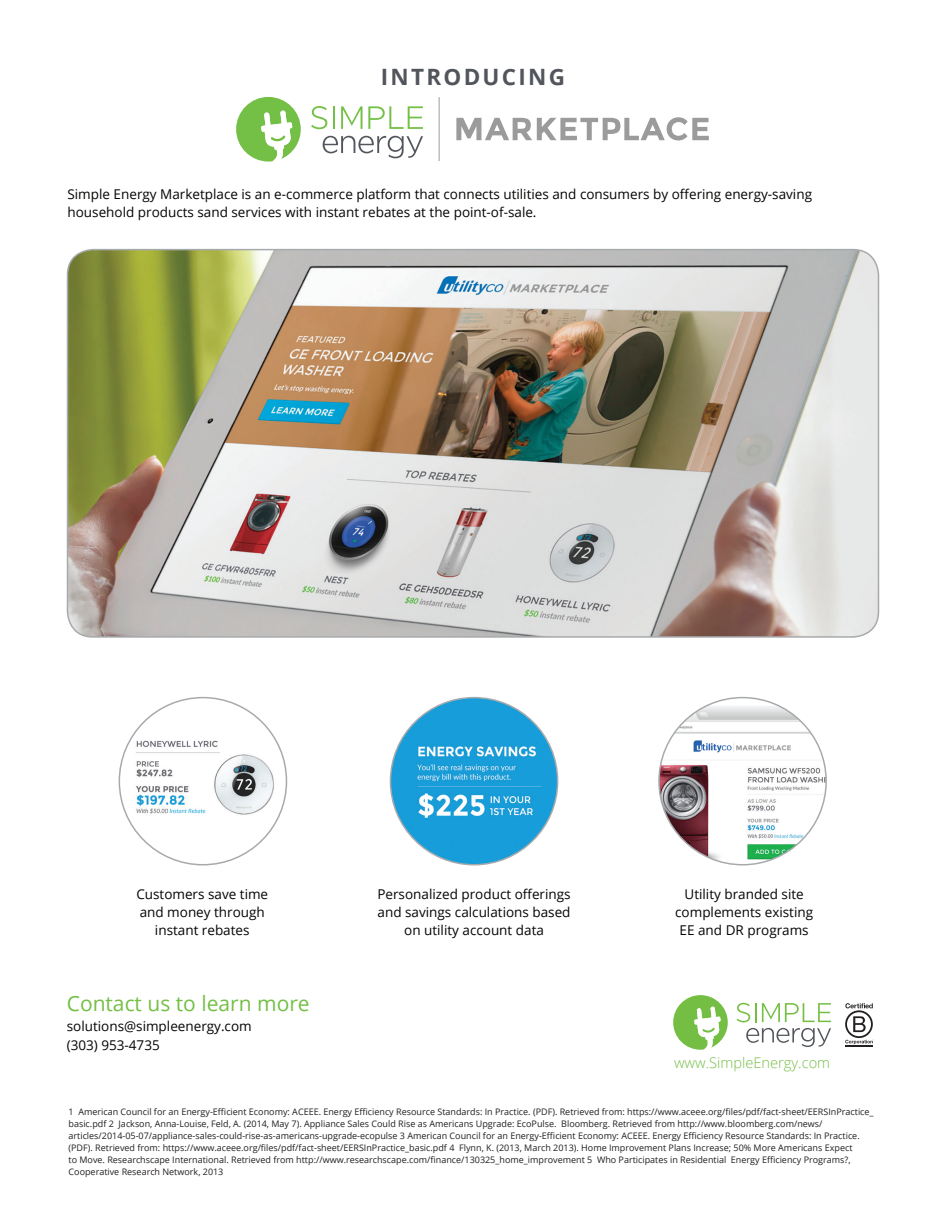
<style>
.page{position:relative;width:945px;height:1215px;background:#fff}
.page>*{position:absolute;margin:0;border:0;box-sizing:border-box;transform-origin:0 0}
.Subhead{font:700 22.5px "Open Sans";letter-spacing:.1em;color:#52565c}
.t1{font:21px "Open Sans";color:#74bf45}
.t2{font:300 14.7px "Open Sans";color:#74bf45}
.Body{font:13.5px/18px "Open Sans";color:#040503}
.t3{font:9px/12px "Open Sans";color:#231f20}
</style>
<div class="page">
<svg style="left:673px;top:995px;width:55px;height:55px"></svg>
<svg style="left:737px;top:1003px;width:19px;height:19px"></svg>
<svg style="left:762px;top:1003px;width:69px;height:19px"></svg>
<svg style="left:746px;top:1028px;width:85px;height:19px"></svg>
<svg style="left:845px;top:1003px;width:29px;height:44px"></svg>
<img style="left:68px;top:250px;width:811px;height:387px">
<div style="left:67px;top:249px;width:812px;height:389px;border:2px solid #a7aaac;border-radius:26px"></div>
<img style="left:119px;top:704px;width:167px;height:159px">
<img style="left:390px;top:698px;width:168px;height:167px;border-radius:84px">
<img style="left:659px;top:698px;width:167px;height:167px;border-radius:84px">
<svg style="left:456px;top:117px;width:253px;height:23px"></svg>
<hr style="left:439px;top:97px;width:1px;height:64px;background:#9b9b9b">
<svg style="left:236px;top:97px;width:65px;height:65px"></svg>
<svg style="left:311px;top:106px;width:16px;height:23px"></svg>
<hr style="left:333px;top:106px;width:2px;height:23px;background:#74bf45">
<svg style="left:341px;top:106px;width:82px;height:23px"></svg>
<svg style="left:323px;top:136px;width:100px;height:22px"></svg>
<p class="Subhead" style="left:381px;top:61px;width:186px">INTRODUCING</p>
<p class="Body" style="left:68px;top:184px;width:746px">Simple Energy Marketplace is an e-commerce platform that connects utilities and consumers by offering energy-saving household products sand services with instant rebates at the point-of-sale.</p>
<p class="Body" style="left:136px;top:885px;width:133px">Customers save time</p>
<p class="Body" style="left:140px;top:903px;width:127px">and money through</p>
<p class="Body" style="left:155px;top:921px;width:96px">instant rebates</p>
<p class="t1" style="left:67px;top:989px;width:244px">Contact us to learn more</p>
<p class="Body" style="left:67px;top:1016px;width:187px">solutions@simpleenergy.com</p>
<p class="Body" style="left:67px;top:1036px;width:95px">(303) 953-4735</p>
<p class="Body" style="left:377px;top:885px;width:195px">Personalized product offerings</p>
<p class="Body" style="left:378px;top:903px;width:194px">and savings calculations based</p>
<p class="Body" style="left:404px;top:921px;width:141px">on utility account data</p>
<p class="Body" style="left:685px;top:885px;width:121px">Utility branded site</p>
<p class="Body" style="left:675px;top:903px;width:139px">complements existing</p>
<p class="Body" style="left:680px;top:921px;width:131px">EE and DR programs</p>
<p class="t2" style="left:674px;top:1053px;width:158px">www.SimpleEnergy.com</p>
<p class="t3" style="left:69px;top:1105px;width:807px">1 American Council for an Energy-Efficient Economy: ACEEE. Energy Efficiency Resource Standards: In Practice. (PDF). Retrieved from: https://www.aceee.org/files/pdf/fact-sheet/EERSInPractice_ basic.pdf 2 Jackson, Anna-Louise, Feld, A. (2014, May 7). Appliance Sales Could Rise as Americans Upgrade: EcoPulse. Bloomberg. Retrieved from http://www.bloomberg.com/news/ articles/2014-05-07/appliance-sales-could-rise-as-americans-upgrade-ecopulse 3 American Council for an Energy-Efficient Economy: ACEEE. Energy Efficiency Resource Standards: In Practice. (PDF). Retrieved from: https://www.aceee.org/files/pdf/fact-sheet/EERSInPractice_basic.pdf 4 Flynn, K. (2013, March 2013). Home Improvement Plans Increase; 50% More Americans Expect<br>to Move. Researchscape International. Retrieved from http://www.researchscape.com/finance/130325_home_improvement 5 Who Participates in Residential Energy Efficiency Programs?, Cooperative Research Network, 2013</p>
</div>
